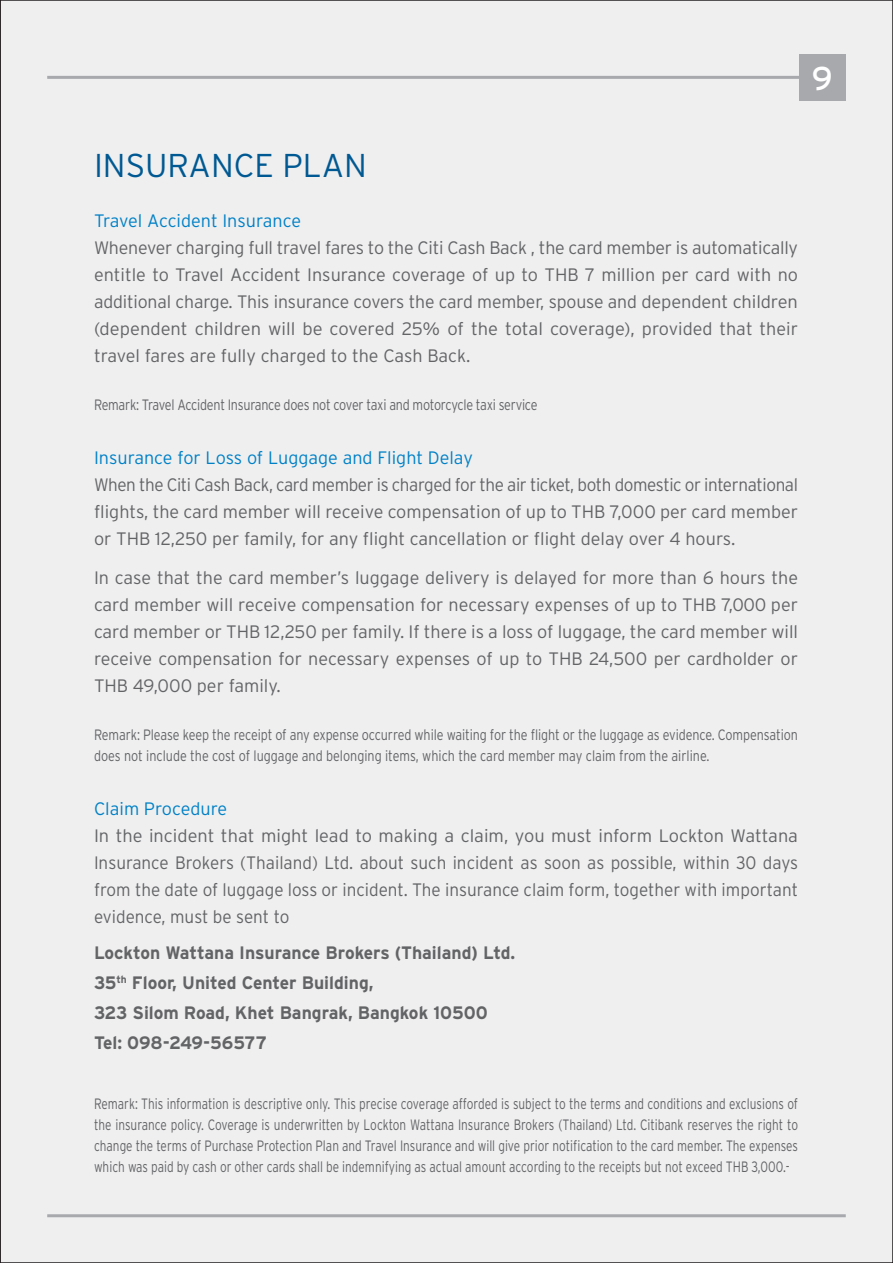
<style>
.page{position:relative;width:893px;height:1263px;background:#efeff0}
.page>*{position:absolute;margin:0;border:0;box-sizing:border-box;transform-origin:0 0}
.t1{font:300 33px "Interstate";color:#005992}
.t2{font:33px "Interstate";color:#fff}
.t3{font:300 18px/27px "Interstate";color:#636466;text-align:justify}
.t4{font:300 18px/27px "Interstate";color:#636466;text-align:justify;scale:.95 1}
.t5{font:700 18px/30px "Interstate";color:#636466}
.t6{font:300 18px "Interstate";color:#0081c6}
.t7{font:300 15px/21px "Interstate";letter-spacing:-.01em;color:#636466;text-align:justify;scale:.79 1}
.t8{font:300 15px/21px "Interstate";letter-spacing:-.01em;color:#636466;scale:.84 1}
</style>
<div class="page">
<hr style="left:47px;top:1214px;width:799px;height:3px;background:#a7a9ac">
<hr style="left:47px;top:76px;width:799px;height:3px;background:#a7a9ac">
<div style="left:799px;top:54px;width:47px;height:47px;background:#a7a9ac"></div>
<svg style="left:0;top:0;width:1px;height:1263px"></svg>
<h1 class="t2" style="left:812px;top:60px;width:22px">9</h1>
<h1 class="t1" style="left:94px;top:147px;width:274px">INSURANCE PLAN</h1>
<p class="t6" style="left:94px;top:210px;width:209px">Travel Accident Insurance</p>
<p class="t3" style="left:94px;top:234px;width:706px">Whenever charging full travel fares to the Citi Cash Back , the card member is automatically entitle to Travel Accident Insurance coverage of up to THB 7 million per card with no additional charge. This insurance covers the card member, spouse and dependent children (dependent children will be covered 25% of the total coverage), provided that their travel fares are fully charged to the Cash Back.</p>
<p class="t8" style="left:94px;top:394px;width:529px">Remark: Travel Accident Insurance does not cover taxi and motorcycle taxi service</p>
<p class="t6" style="left:94px;top:447px;width:380px">Insurance for Loss of Luggage and Flight Delay</p>
<p class="t4" style="left:94px;top:471px;width:743px">When the Citi Cash Back, card member is charged for the air ticket, both domestic or international flights, the card member will receive compensation of up to THB 7,000 per card member or THB 12,250 per family, for any flight cancellation or flight delay over 4 hours.</p>
<p class="t3" style="left:94px;top:564px;width:706px">In case that the card member’s luggage delivery is delayed for more than 6 hours the card member will receive compensation for necessary expenses of up to THB 7,000 per card member or THB 12,250 per family. If there is a loss of luggage, the card member will receive compensation for necessary expenses of up to THB 24,500 per cardholder or THB 49,000 per family.</p>
<p class="t8" style="left:94px;top:724px;width:840px">Remark: Please keep the receipt of any expense occurred while waiting for the flight or the luggage as evidence. Compensation does not include the cost of luggage and belonging items, which the card member may claim from the airline.</p>
<p class="t6" style="left:94px;top:798px;width:135px">Claim Procedure</p>
<p class="t3" style="left:94px;top:822px;width:706px">In the incident that might lead to making a claim, you must inform Lockton Wattana Insurance Brokers (Thailand) Ltd. about such incident as soon as possible, within 30 days from the date of luggage loss or incident. The insurance claim form, together with important evidence, must be sent to</p>
<p class="t5" style="left:94px;top:937px;width:423px">Lockton Wattana Insurance Brokers (Thailand) Ltd.<br>35<sup>th</sup> Floor, United Center Building,<br>323 Silom Road, Khet Bangrak, Bangkok 10500<br>Tel: 098-249-56577</p>
<p class="t7" style="left:94px;top:1093px;width:893px">Remark: This information is descriptive only. This precise coverage afforded is subject to the terms and conditions and exclusions of the insurance policy. Coverage is underwritten by Lockton Wattana Insurance Brokers (Thailand) Ltd. Citibank reserves the right to change the terms of Purchase Protection Plan and Travel Insurance and will give prior notification to the card member. The expenses which was paid by cash or other cards shall be indemnifying as actual amount according to the receipts but not exceed THB 3,000.-</p>
</div>
